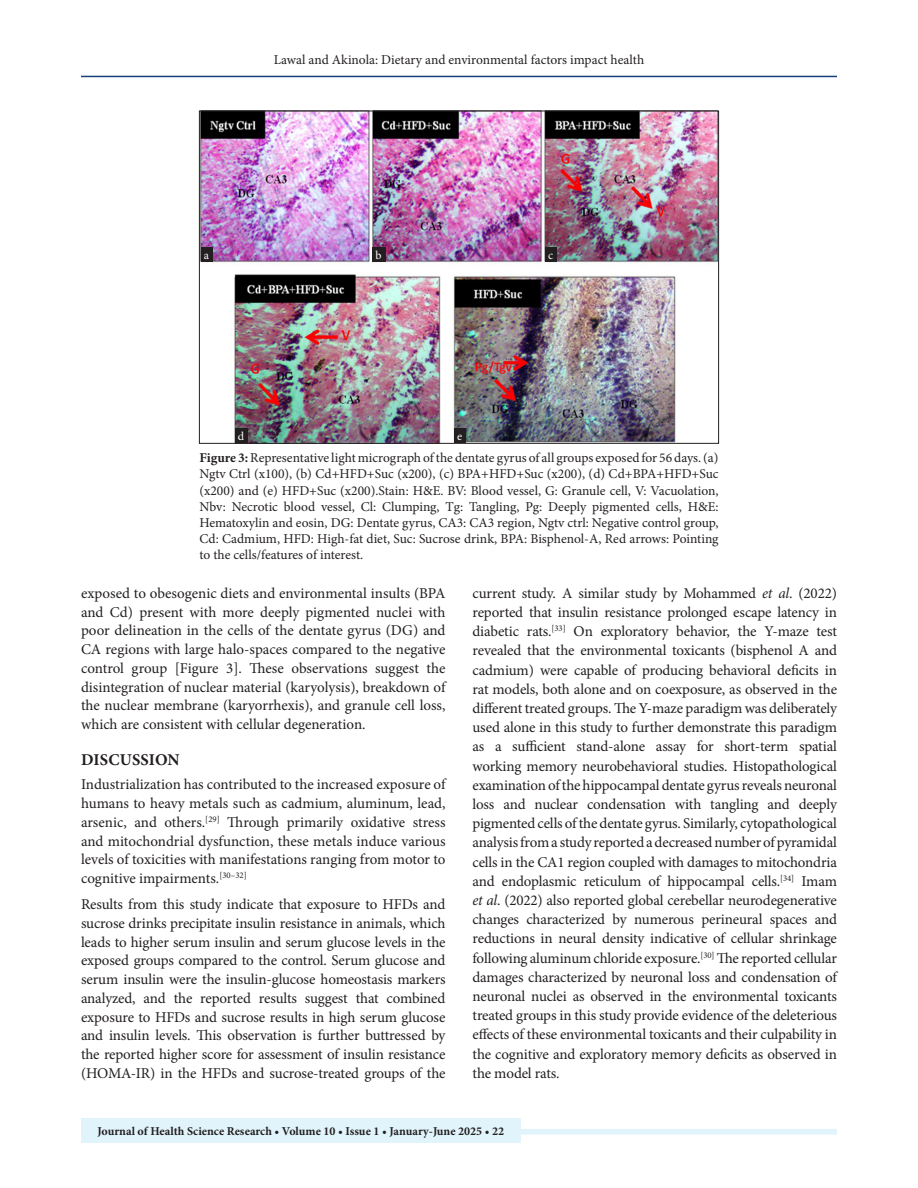
<style>
.page{position:relative;width:918px;height:1188px;background:#fff}
.page>*{position:absolute;margin:0;border:0;box-sizing:border-box;transform-origin:0 0}
.Head-A{font:700 16.5px "Minion Pro";letter-spacing:.01em;color:#231f20}
.para_last{font:15px/19.2px "Minion Pro";letter-spacing:-.01em;color:#231f20;text-align:justify}
.para_first_last{font:15px/18.8px "Minion Pro";color:#231f20;text-align:justify}
.para_first{font:15px/18.8px "Minion Pro";letter-spacing:-.005em;color:#231f20;text-align:justify}
.float_figure_figure{font:13.5px/16.2px "Minion Pro";color:#231f20;text-align:justify}
.t1{font:700 12px "Minion Pro";color:#231f20}
.Figure_label{font:12px "Minion Pro";color:#fff}
.s1{font-weight:700}
.s2{font-style:italic}
</style>
<div class="page">
<hr style="left:81px;top:76px;width:756px;height:1px;background:#164077">
<div style="left:81px;top:1118px;width:440px;height:25px;background:#e1f4fc"></div>
<div style="left:81px;top:1129px;width:756px;height:6px;background:#e1f4fc"></div>
<img style="left:201px;top:113px;width:516px;height:329px">
<div style="left:201px;top:247px;width:11px;height:15px;background:#231f20"></div>
<div style="left:373px;top:247px;width:13px;height:15px;background:#231f20"></div>
<div style="left:235px;top:428px;width:13px;height:15px;background:#231f20"></div>
<div style="left:545px;top:247px;width:12px;height:15px;background:#231f20"></div>
<div style="left:454px;top:429px;width:12px;height:14px;background:#231f20"></div>
<p class="float_figure_figure" style="left:274px;top:52px;width:372px">Lawal and Akinola: Dietary and environmental factors impact health</p>
<p class="Figure_label" style="left:204px;top:247px;width:7px">a</p>
<p class="Figure_label" style="left:376px;top:247px;width:8px">b</p>
<p class="Figure_label" style="left:238px;top:428px;width:8px">d</p>
<p class="Figure_label" style="left:457px;top:428px;width:7px">e</p>
<p class="Figure_label" style="left:548px;top:247px;width:7px">c</p>
<p class="float_figure_figure" style="left:199px;top:450px;width:521px"><span class="s1">Figure 3:</span> Representative light micrograph of the dentate gyrus of all groups exposed for 56 days. (a)<br>Ngtv Ctrl (x100), (b) Cd+HFD+Suc (x200), (c) BPA+HFD+Suc (x200), (d) Cd+BPA+HFD+Suc (x200) and (e) HFD+Suc (x200).Stain: H&amp;E. BV: Blood vessel, G: Granule cell, V: Vacuolation, Nbv: Necrotic blood vessel, Cl: Clumping, Tg: Tangling, Pg: Deeply pigmented cells, H&amp;E:<br>Hematoxylin and eosin, DG: Dentate gyrus, CA3: CA3 region, Ngtv ctrl: Negative control group, Cd: Cadmium, HFD: High-fat diet, Suc: Sucrose drink, BPA: Bisphenol-A, Red arrows: Pointing to the cells/features of interest.</p>
<p class="para_first_last" style="left:81px;top:584px;width:366px">exposed to obesogenic diets and environmental insults (BPA and Cd) present with more deeply pigmented nuclei with poor delineation in the cells of the dentate gyrus (DG) and CA regions with large halo-spaces compared to the negative control group [Figure 3]. These observations suggest the disintegration of nuclear material (karyolysis), breakdown of the nuclear membrane (karyorrhexis), and granule cell loss, which are consistent with cellular degeneration.</p>
<p class="Head-A" style="left:81px;top:749px;width:100px">DISCUSSION</p>
<p class="para_first" style="left:81px;top:775px;width:366px">Industrialization has contributed to the increased exposure of humans to heavy metals such as cadmium, aluminum, lead, arsenic, and others.<sup>[29]</sup> Through primarily oxidative stress and mitochondrial dysfunction, these metals induce various levels of toxicities with manifestations ranging from motor to cognitive impairments.<sup>[30–32]</sup></p>
<p class="para_last" style="left:81px;top:895px;width:366px;line-height:18.8px">Results from this study indicate that exposure to HFDs and sucrose drinks precipitate insulin resistance in animals, which leads to higher serum insulin and serum glucose levels in the exposed groups compared to the control. Serum glucose and serum insulin were the insulin-glucose homeostasis markers analyzed, and the reported results suggest that combined exposure to HFDs and sucrose results in high serum glucose and insulin levels. This observation is further buttressed by the reported higher score for assessment of insulin resistance (HOMA-IR) in the HFDs and sucrose-treated groups of the</p>
<p class="para_last" style="left:472px;top:584px;width:366px">current study. A similar study by Mohammed <span class="s2">et al</span>. (2022) reported that insulin resistance prolonged escape latency in diabetic rats.<sup>[33]</sup> On exploratory behavior, the Y-maze test revealed that the environmental toxicants (bisphenol A and cadmium) were capable of producing behavioral deficits in rat models, both alone and on coexposure, as observed in the different treated groups. The Y-maze paradigm was deliberately used alone in this study to further demonstrate this paradigm as a sufficient stand-alone assay for short-term spatial working memory neurobehavioral studies. Histopathological examination of the hippocampal dentate gyrus reveals neuronal loss and nuclear condensation with tangling and deeply pigmented cells of the dentate gyrus. Similarly, cytopathological analysis from a study reported a decreased number of pyramidal cells in the CA1 region coupled with damages to mitochondria and endoplasmic reticulum of hippocampal cells.<sup>[34]</sup> Imam <span class="s2">et al</span>. (2022) also reported global cerebellar neurodegenerative changes characterized by numerous perineural spaces and reductions in neural density indicative of cellular shrinkage following aluminum chloride exposure.<sup>[30]</sup> The reported cellular damages characterized by neuronal loss and condensation of neuronal nuclei as observed in the environmental toxicants treated groups in this study provide evidence of the deleterious effects of these environmental toxicants and their culpability in the cognitive and exploratory memory deficits as observed in the model rats.</p>
<p class="t1" style="left:98px;top:1122px;width:408px">Journal of Health Science Research • Volume 10 • Issue 1 • January-June 2025 • 22</p>
</div>
